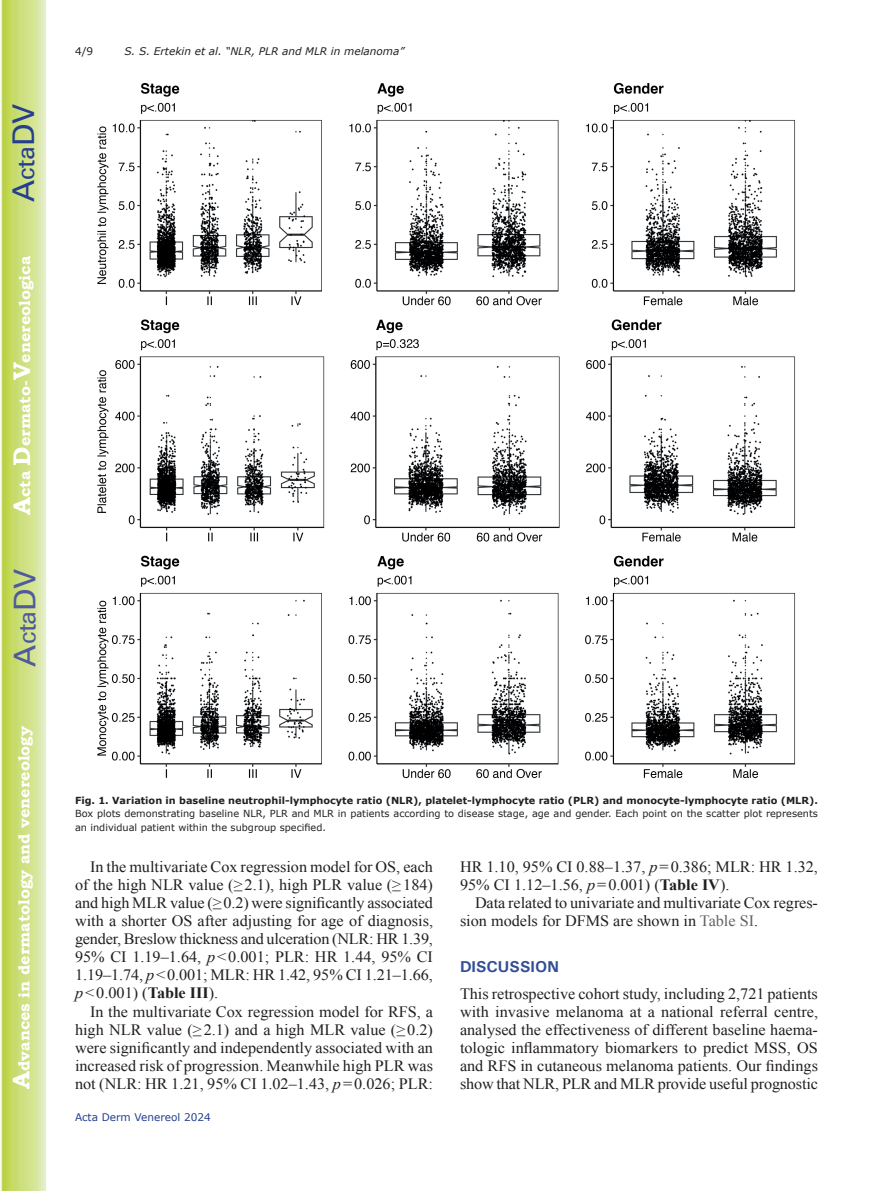
<style>
.page{position:relative;width:893px;height:1191px;background:#fff}
.page>*{position:absolute;margin:0;border:0;box-sizing:border-box;transform-origin:0 0}
.t1{font:30px "Univers";color:#4d5a9e}
.t2{font:30px "Univers";color:#253f8e}
.t3{font:15.75px/18.1px "Times New Roman";color:#231f20;text-align:justify}
.t4{font:700 15.75px "Bookman Old Style";color:#fff}
.t5{font:700 15.75px "Univers";color:#324f95}
.t6{font:italic 10.5px "Verdana";color:#231f20}
.t7{font:10.5px "Verdana";color:#253f8e}
.t8{font:10.5px "Verdana";color:#231f20}
.t9{font:9.75px/13.5px "Verdana";color:#231f20}
.t10{font:700 9.75px "Verdana";color:#231f20}
.s1{font-size:24px}
.s2{font-style:italic}
.s3{font-weight:700}
.s4{color:#636366}
</style>
<div class="page">
<svg style="left:1px;top:0;width:45px;height:1191px;background:#cfe084"></svg>
<img style="left:97px;top:83px;width:699px;height:696px">
<h1 class="t2" style="left:6px;top:202px;width:100px;rotate:-90deg">A<span class="s1">cta</span>DV</h1>
<p class="t4" style="left:15px;top:515px;width:260px;rotate:-90deg"><span class="s1">A</span>cta <span class="s1">D</span>ermato-<span class="s1">V</span>enereologica</p>
<h1 class="t1" style="left:7px;top:666px;width:100px;rotate:-90deg">A<span class="s1">cta</span>DV</h1>
<p class="t4" style="left:15px;top:1088px;width:364px;rotate:-90deg"><span class="s1">A</span>dvances in dermatology and venereology</p>
<p class="t8" style="left:75px;top:44px;width:20px">4/9</p>
<p class="t6" style="left:124px;top:44px;width:281px">S. S. Ertekin et al. “NLR, PLR and MLR in melanoma”</p>
<p class="t10" style="left:75px;top:794px;width:744px">Fig. 1. Variation in baseline neutrophil-lymphocyte ratio (NLR), platelet-lymphocyte ratio (PLR) and monocyte-lymphocyte ratio (MLR).</p>
<p class="t9" style="left:75px;top:807px;width:744px">Box plots demonstrating baseline NLR, PLR and MLR in patients according to disease stage, age and gender. Each point on the scatter plot represents an individual patient within the subgroup specified.</p>
<p class="t3" style="left:75px;top:857px;width:360px;text-indent:15px">In the multivariate Cox regression model for OS, each of the high NLR value (≥2.1), high PLR value (≥184) and high MLR value (≥0.2) were significantly associated with a shorter OS after adjusting for age of diagnosis, gender, Breslow thickness and ulceration (NLR: HR 1.39, 95% CI 1.19–1.64, <span class="s2">p</span>&lt;0.001; PLR: HR 1.44, 95% CI 1.19–1.74, <span class="s2">p</span>&lt;0.001; MLR: HR 1.42, 95% CI 1.21–1.66, <span class="s2">p</span>&lt;0.001) (<span class="s3">Table III</span>).</p>
<p class="t3" style="left:75px;top:1002px;width:360px;text-indent:15px">In the multivariate Cox regression model for RFS, a high NLR value (≥2.1) and a high MLR value (≥0.2) were significantly and independently associated with an increased risk of progression. Meanwhile high PLR was not (NLR: HR 1.21, 95% CI 1.02–1.43, <span class="s2">p</span>=0.026; PLR:</p>
<p class="t7" style="left:75px;top:1110px;width:137px">Acta Derm Venereol 2024</p>
<p class="t3" style="left:460px;top:857px;width:359px">HR 1.10, 95% CI 0.88–1.37, <span class="s2">p</span>=0.386; MLR: HR 1.32,<br>95% CI 1.12–1.56, <span class="s2">p</span>=0.001) (<span class="s3">Table IV</span>).</p>
<p class="t3" style="left:460px;top:893px;width:359px;text-indent:15px">Data related to univariate and multivariate Cox regres&shy;sion models for DFMS are shown in <span class="s4">Table SI</span>.</p>
<p class="t5" style="left:460px;top:956px;width:100px">DISCUSSION</p>
<p class="t3" style="left:460px;top:984px;width:360px">This retrospective cohort study, including 2,721 patients with invasive melanoma at a national referral centre, analysed the effectiveness of different baseline haema&shy;tologic inflammatory biomarkers to predict MSS, OS and RFS in cutaneous melanoma patients. Our findings show that NLR, PLR and MLR provide useful prognostic</p>
</div>
